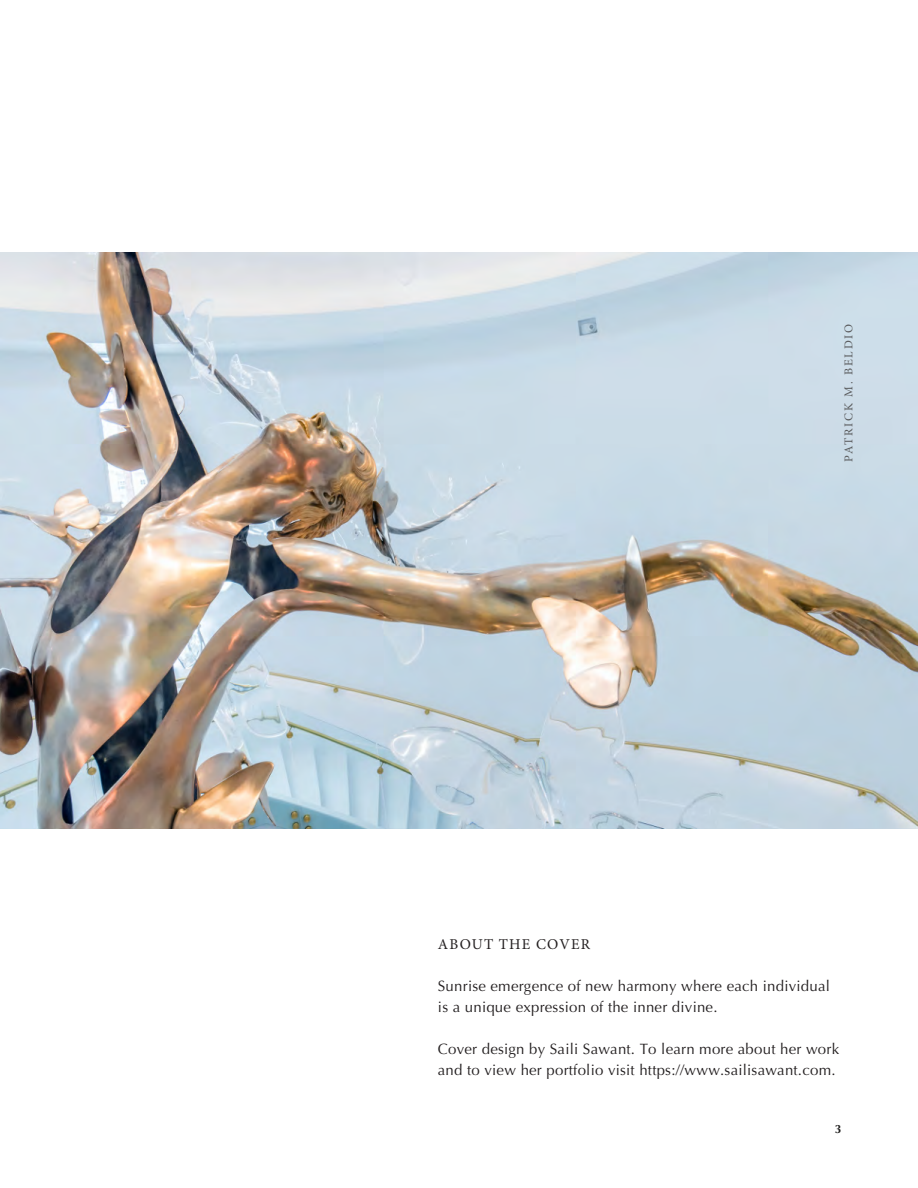
<style>
.page{position:relative;width:918px;height:1188px;background:#fff}
.page>*{position:absolute;margin:0;border:0;box-sizing:border-box;transform-origin:0 0}
.t1{font:15px/21px "Optima";letter-spacing:.015em;color:#231f20}
.t2{font:15px "Minion Pro";letter-spacing:.075em;color:#231f20}
.t3{font:12px "Minion Pro";letter-spacing:.14em;color:#595a5c}
.t4{font:700 12px "Optima";color:#201f1e}
</style>
<div class="page">
<img style="left:0;top:253px;width:918px;height:575px">
<p class="t3" style="left:844px;top:462px;width:139px;rotate:-90deg">PATRICK M. BELDIO</p>
<p class="t2" style="left:438px;top:938px;width:154px">ABOUT THE COVER</p>
<p class="t1" style="left:438px;top:975px;width:394px">Sunrise emergence of new harmony where each individual is a unique expression of the inner divine.</p>
<p class="t1" style="left:438px;top:1038px;width:403px">Cover design by Saili Sawant. To learn more about her work and to view her portfolio visit https://www.sailisawant.com.</p>
<p class="t4" style="left:835px;top:1122px;width:8px">3</p>
</div>
